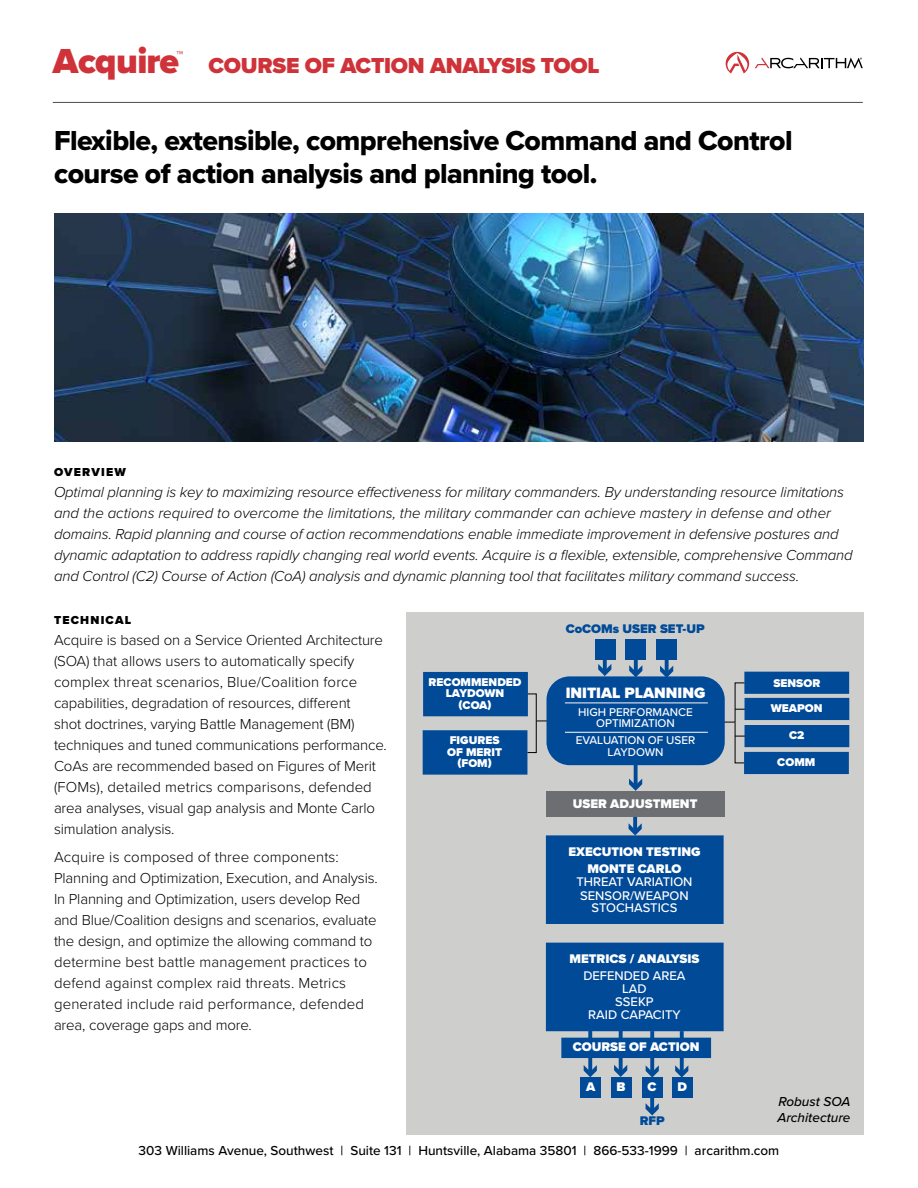
<style>
.page{position:relative;width:918px;height:1188px;background:#fff}
.page>*{position:absolute;margin:0;border:0;box-sizing:border-box;transform-origin:0 0}
.t1{font:900 36px "Proxima Nova";letter-spacing:-.02em;color:#cf3339}
.t2{font:28.5px/33px "Proxima Nova Extrabld";letter-spacing:-.02em;color:#000}
.t3{font:900 22.5px "Proxima Nova";letter-spacing:-.01em;color:#cf3339}
.t4{font:900 15.6px "Proxima Nova";color:#fff}
.t5{font:300 15px/21px "Proxima Nova";letter-spacing:-.01em;color:#000}
.t6{font:italic 300 15px/21px "Proxima Nova";letter-spacing:-.01em;color:#000}
.t7{font:900 15px "Proxima Nova";color:#cf3339}
.t8{font:500 13.5px "Proxima Nova";color:#000}
.t9{font:italic 500 13.5px/16.2px "Proxima Nova";color:#000}
.t10{font:900 12.9px/16.8px "Proxima Nova";color:#fff;text-align:center}
.t11{font:500 12.9px/12.9px "Proxima Nova";color:#fff}
.t12{font:900 12.9px "Proxima Nova";color:#004a98}
.t13{font:900 12px "Proxima Nova";letter-spacing:.1em;color:#000}
.t14{font:900 11.7px/11.7px "Proxima Nova";color:#fff;text-align:center}
.t15{font:500 11.7px/11.7px "Proxima Nova";color:#fff;text-align:center}
</style>
<div class="page">
<div style="left:407px;top:612px;width:457px;height:522px;background:#cecfcd"></div>
<hr style="left:53px;top:102px;width:810px;height:1px;background:#484b50">
<svg style="left:726px;top:52px;width:23px;height:21px"></svg>
<svg style="left:755px;top:57px;width:108px;height:12px"></svg>
<img style="left:54px;top:213px;width:810px;height:228px">
<svg style="left:633px;top:816px;width:4px;height:7px"></svg>
<svg style="left:588px;top:1031px;width:4px;height:34px"></svg>
<svg style="left:584px;top:1065px;width:13px;height:12px"></svg>
<svg style="left:619px;top:1031px;width:4px;height:34px"></svg>
<svg style="left:614px;top:1065px;width:13px;height:12px"></svg>
<svg style="left:650px;top:1031px;width:4px;height:34px"></svg>
<svg style="left:646px;top:1065px;width:13px;height:12px"></svg>
<svg style="left:680px;top:1031px;width:4px;height:34px"></svg>
<svg style="left:675px;top:1065px;width:13px;height:12px"></svg>
<div style="left:546px;top:791px;width:178px;height:25px;background:#6d6e71"></div>
<svg style="left:546px;top:823px;width:178px;height:101px;background:#18599e"></svg>
<div style="left:423px;top:672px;width:105px;height:44px;background:#004a98"></div>
<div style="left:546px;top:943px;width:178px;height:88px;background:#004a98"></div>
<div style="left:561px;top:1038px;width:150px;height:20px;background:#004a98"></div>
<div style="left:423px;top:730px;width:104px;height:45px;background:#004a98"></div>
<svg style="left:722px;top:672px;width:127px;height:102px"></svg>
<div style="left:547px;top:676px;width:178px;height:89px;background:#004a98;border-radius:23px"></div>
<div style="left:595px;top:639px;width:20px;height:21px;background:#004a98"></div>
<div style="left:657px;top:639px;width:20px;height:21px;background:#004a98"></div>
<div style="left:625px;top:639px;width:21px;height:21px;background:#004a98"></div>
<hr style="left:603px;top:649px;width:4px;height:23px;background:#004a98">
<svg style="left:598px;top:664px;width:13px;height:12px"></svg>
<hr style="left:634px;top:650px;width:4px;height:23px;background:#004a98">
<svg style="left:629px;top:665px;width:13px;height:12px"></svg>
<hr style="left:665px;top:651px;width:4px;height:22px;background:#004a98">
<svg style="left:660px;top:666px;width:13px;height:11px"></svg>
<div style="left:581px;top:1077px;width:20px;height:20px;background:#004a98"></div>
<div style="left:642px;top:1077px;width:21px;height:21px;background:#004a98"></div>
<div style="left:611px;top:1077px;width:20px;height:20px;background:#004a98"></div>
<hr style="left:650px;top:1089px;width:4px;height:22px;background:#004a98">
<svg style="left:646px;top:1103px;width:13px;height:12px"></svg>
<div style="left:672px;top:1077px;width:21px;height:21px;background:#004a98"></div>
<hr style="left:565px;top:732px;width:143px;height:1px;background:#fff">
<hr style="left:565px;top:703px;width:143px;height:1px;background:#fff">
<div style="left:527px;top:694px;width:10px;height:59px;border:1px solid #000"></div>
<svg style="left:634px;top:765px;width:4px;height:14px"></svg>
<svg style="left:629px;top:779px;width:13px;height:12px"></svg>
<h1 class="t1" style="left:53px;top:35px;width:128px">Acquire</h1>
<p class="t7" style="left:177px;top:45px;width:8px">™</p>
<h3 class="t3" style="left:209px;top:49px;width:393px">COURSE OF ACTION ANALYSIS TOOL</h3>
<h2 class="t2" style="left:54px;top:124px;width:740px">Flexible, extensible, comprehensive Command and Control course of action analysis and planning tool.</h2>
<p class="t13" style="left:54px;top:463px;width:73px">OVERVIEW</p>
<p class="t6" style="left:54px;top:480px;width:800px">Optimal planning is key to maximizing resource effectiveness for military commanders. By understanding resource limitations and the actions required to overcome the limitations, the military commander can achieve mastery in defense and other domains. Rapid planning and course of action recommendations enable immediate improvement in defensive postures and dynamic adaptation to address rapidly changing real world events. Acquire is a flexible, extensible, comprehensive Command and Control (C2) Course of Action (CoA) analysis and dynamic planning tool that facilitates military command success.</p>
<p class="t13" style="left:54px;top:611px;width:79px">TECHNICAL</p>
<p class="t5" style="left:54px;top:629px;width:334px">Acquire is based on a Service Oriented Architecture (SOA) that allows users to automatically specify complex threat scenarios, Blue/Coalition force capabilities, degradation of resources, different<br>shot doctrines, varying Battle Management (BM) techniques and tuned communications performance.<br>CoAs are recommended based on Figures of Merit (FOMs), detailed metrics comparisons, defended area analyses, visual gap analysis and Monte Carlo simulation analysis.</p>
<p class="t5" style="left:54px;top:846px;width:325px">Acquire is composed of three components:<br>Planning and Optimization, Execution, and Analysis.<br>In Planning and Optimization, users develop Red and Blue/Coalition designs and scenarios, evaluate the design, and optimize the allowing command to determine best battle management practices to defend against complex raid threats. Metrics generated include raid performance, defended area, coverage gaps and more.</p>
<p class="t14" style="left:429px;top:676px;width:94px">RECOMMENDED<br>LAYDOWN (COA)</p>
<p class="t14" style="left:447px;top:734px;width:56px">FIGURES<br>OF MERIT (FOM)</p>
<p class="t12" style="left:566px;top:619px;width:141px">CoCOMs USER SET-UP</p>
<p class="t4" style="left:566px;top:681px;width:141px">INITIAL PLANNING</p>
<p class="t15" style="left:578px;top:706px;width:116px">HIGH PERFORMANCE<br>OPTIMIZATION</p>
<p class="t15" style="left:576px;top:734px;width:121px">EVALUATION OF USER<br>LAYDOWN</p>
<p class="t10" style="left:573px;top:795px;width:126px">USER ADJUSTMENT</p>
<p class="t10" style="left:568px;top:843px;width:134px">EXECUTION TESTING<br>MONTE CARLO</p>
<p class="t11" style="left:576px;top:874px;width:118px;line-height:14.2px">THREAT VARIATION<br>SENSOR/WEAPON</p>
<p class="t11" style="left:592px;top:901px;width:87px">STOCHASTICS</p>
<p class="t10" style="left:570px;top:951px;width:131px">METRICS / ANALYSIS</p>
<p class="t11" style="left:583px;top:969px;width:104px;text-align:center">DEFENDED AREA<br>LAD<br>SSEKP<br>RAID CAPACITY</p>
<p class="t10" style="left:573px;top:1039px;width:128px">COURSE OF ACTION</p>
<p class="t10" style="left:586px;top:1079px;width:11px">A</p>
<p class="t10" style="left:617px;top:1078px;width:11px">B</p>
<p class="t10" style="left:647px;top:1078px;width:11px">C</p>
<p class="t10" style="left:677px;top:1078px;width:11px">D</p>
<p class="t12" style="left:640px;top:1111px;width:27px">RFP</p>
<p class="t14" style="left:771px;top:670px;width:53px;line-height:24.9px;text-align:left">SENSOR<br>WEAPON</p>
<p class="t14" style="left:789px;top:729px;width:17px">C2</p>
<p class="t14" style="left:777px;top:756px;width:40px">COMM</p>
<p class="t9" style="left:777px;top:1093px;width:75px">Robust SOA<br>Architecture</p>
<p class="t8" style="left:139px;top:1141px;width:642px">303 Williams Avenue, Southwest | Suite 131 | Huntsville, Alabama 35801 | 866-533-1999 | arcarithm.com</p>
</div>
